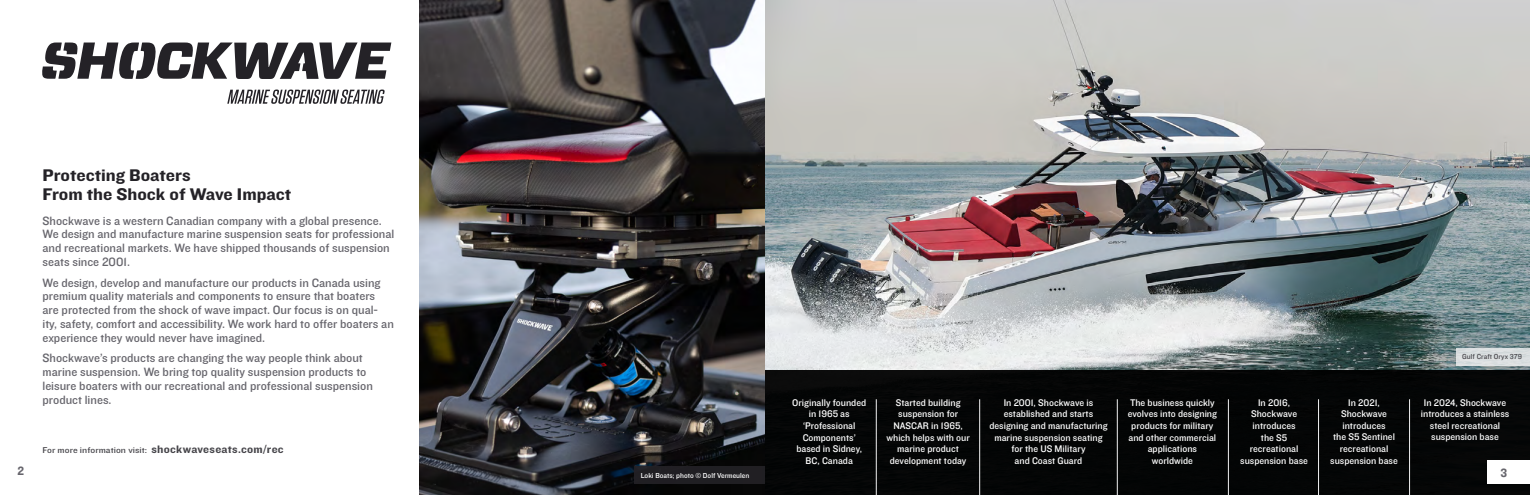
<style>
.page{position:relative;width:1530px;height:495px;background:#fff}
.page>*{position:absolute;margin:0;border:0;box-sizing:border-box;transform-origin:0 0}
.t1{font:17.5px/19.2px "Knockout HTF51 Middleweight";color:#242227;scale:1.11 1}
.t2{font:12.5px/13.8px "Knockout HTF31 Junior Middlewt";color:#66656c}
.t3{font:12.5px "Knockout HTF51 Middleweight";color:#66656c}
.t4{font:10px/11.5px "Knockout HTF31 Junior Middlewt";color:#fff;text-align:center}
.t5{font:8.75px "Knockout HTF31 Junior Middlewt";letter-spacing:.005em;color:#47464b;scale:1.11 1}
.t6{font:7.5px "Knockout HTF31 Junior Middlewt";color:#fff}
.t7{font:7.5px "Knockout HTF31 Junior Middlewt";letter-spacing:.005em;color:#47464b}
.s1{font-family:"Knockout HTF51 Middleweight";font-size:11.25px}
</style>
<div class="page">
<img style="left:419px;top:0;width:1111px;height:495px">
<svg style="left:42px;top:43px;width:349px;height:36px"></svg>
<svg style="left:227px;top:90px;width:158px;height:14px"></svg>
<div style="left:765px;top:370px;width:765px;height:125px;background:#000"></div>
<div style="left:1436px;top:327px;width:94px;height:65px;background:#000;opacity:.25"></div>
<div style="left:1457px;top:348px;width:73px;height:18px;background:#dadfe0"></div>
<hr style="left:876px;top:399px;width:1px;height:96px;background:#f1f1f2">
<hr style="left:979px;top:399px;width:1px;height:96px;background:#f1f1f2">
<hr style="left:1228px;top:399px;width:1px;height:96px;background:#f1f1f2">
<hr style="left:1117px;top:399px;width:1px;height:96px;background:#f1f1f2">
<hr style="left:1318px;top:399px;width:1px;height:96px;background:#f1f1f2">
<hr style="left:1409px;top:399px;width:1px;height:96px;background:#f1f1f2">
<div style="left:634px;top:466px;width:131px;height:18px;background:#242227"></div>
<div style="left:1487px;top:461px;width:43px;height:23px;background:#fff"></div>
<p class="t3" style="left:17px;top:465px;width:8px">2</p>
<h1 class="t1" style="left:43px;top:166px;width:226px">Protecting Boaters<br>From the Shock of Wave Impact</h1>
<p class="t2" style="left:43px;top:214px;width:353px">Shockwave is a western Canadian company with a global presence.<br>We design and manufacture marine suspension seats for professional and recreational markets. We have shipped thousands of suspension seats since 2001.</p>
<p class="t2" style="left:43px;top:276px;width:353px">We design, develop and manufacture our products in Canada using premium quality materials and components to ensure that boaters are protected from the shock of wave impact. Our focus is on qual&shy;ity, safety, comfort and accessibility. We work hard to offer boaters an experience they would never have imagined.</p>
<p class="t2" style="left:43px;top:352px;width:332px">Shockwave’s products are changing the way people think about marine suspension. We bring top quality suspension products to leisure boaters with our recreational and professional suspension product lines.</p>
<p class="t5" style="left:43px;top:445px;width:219px">For more information visit: <span class="s1">shockwaveseats.com/rec</span></p>
<p class="t4" style="left:792px;top:397px;width:75px">Originally founded in 1965 as ‘Professional<br>Components’ based in Sidney,<br>BC, Canada</p>
<p class="t4" style="left:1128px;top:397px;width:91px">The business quickly evolves into designing products for military and other commercial applications worldwide</p>
<p class="t4" style="left:1240px;top:397px;width:69px">In 2016,<br>Shockwave introduces<br>the S5 recreational suspension base</p>
<p class="t4" style="left:886px;top:397px;width:85px">Started building suspension for<br>NASCAR in 1965, which helps with our marine product development today</p>
<p class="t4" style="left:989px;top:397px;width:120px">In 2001, Shockwave is established and starts designing and manufacturing marine suspension seating for the US Military<br>and Coast Guard</p>
<p class="t7" style="left:1462px;top:353px;width:61px">Gulf Craft Oryx 379</p>
<p class="t4" style="left:1330px;top:397px;width:69px">In 2021,<br>Shockwave introduces<br>the S5 Sentinel recreational suspension base</p>
<p class="t4" style="left:1421px;top:397px;width:90px">In 2024, Shockwave introduces a stainless steel recreational suspension base</p>
<p class="t6" style="left:641px;top:471px;width:110px">Loki Boats; photo © Dolf Vermeulen</p>
<p class="t3" style="left:1500px;top:466px;width:8px">3</p>
</div>
